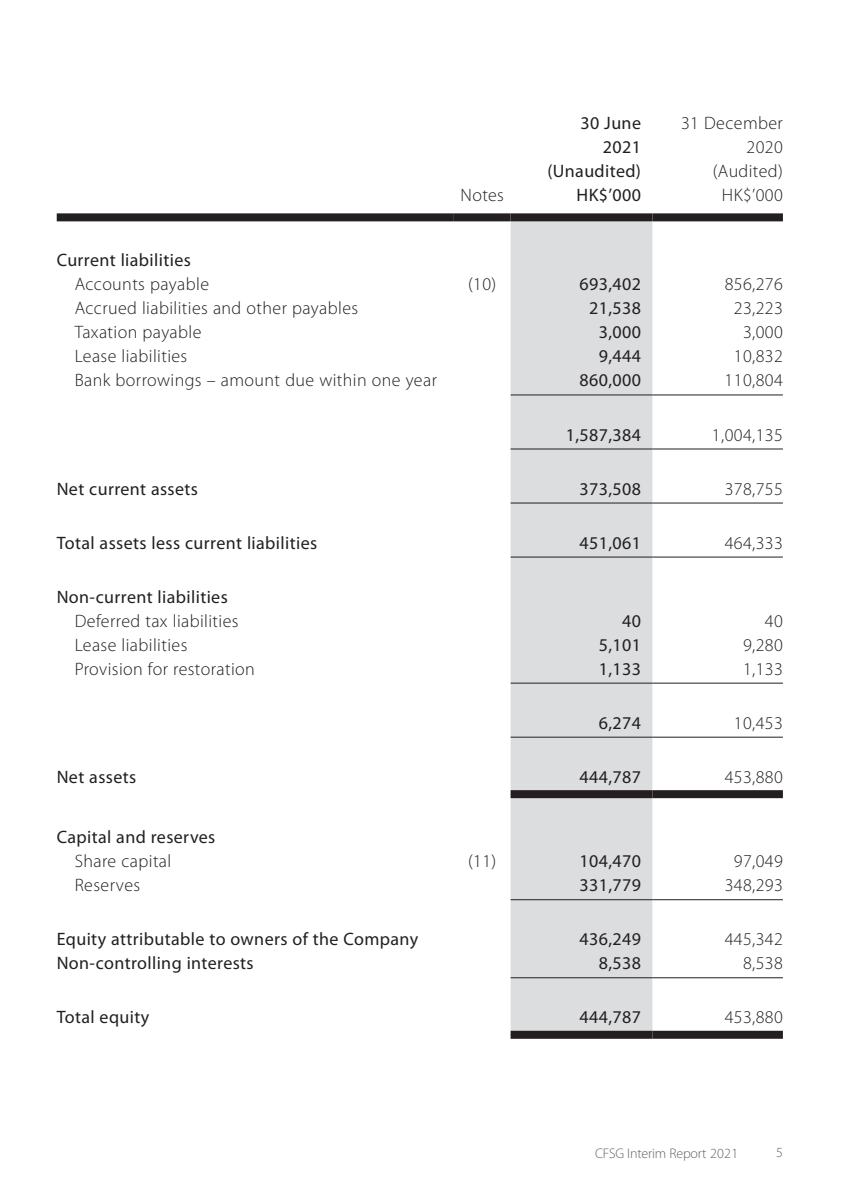
<style>
.page{position:relative;width:851px;height:1191px;background:#fff}
.page>*{position:absolute;margin:0;border:0;box-sizing:border-box;transform-origin:0 0}
.t1{font:300 18px/24px "Myriad Pro";letter-spacing:.02em;color:#231f20;text-align:right}
.t2{font:18px/24px "Myriad Pro";letter-spacing:.02em;color:#231f20;text-align:right}
.t3{font:300 14px "Myriad Pro";letter-spacing:-.015em;color:#636366}
</style>
<div class="page">
<div style="left:510px;top:221px;width:142px;height:809px;background:#dcdddf"></div>
<div style="left:57px;top:213px;width:397px;height:8px;background:#231f20"></div>
<div style="left:454px;top:213px;width:56px;height:8px;background:#231f20"></div>
<div style="left:510px;top:213px;width:142px;height:8px;background:#231f20"></div>
<div style="left:652px;top:213px;width:130px;height:8px;background:#231f20"></div>
<hr style="left:510px;top:394px;width:142px;height:1px;background:#231f20">
<hr style="left:652px;top:394px;width:130px;height:1px;background:#231f20">
<hr style="left:510px;top:448px;width:142px;height:1px;background:#231f20">
<hr style="left:652px;top:448px;width:130px;height:1px;background:#231f20">
<hr style="left:510px;top:502px;width:142px;height:1px;background:#231f20">
<hr style="left:652px;top:502px;width:130px;height:1px;background:#231f20">
<hr style="left:510px;top:556px;width:142px;height:1px;background:#231f20">
<hr style="left:652px;top:556px;width:130px;height:1px;background:#231f20">
<hr style="left:510px;top:682px;width:142px;height:1px;background:#231f20">
<hr style="left:652px;top:682px;width:130px;height:1px;background:#231f20">
<hr style="left:510px;top:736px;width:142px;height:1px;background:#231f20">
<hr style="left:652px;top:736px;width:130px;height:1px;background:#231f20">
<div style="left:510px;top:790px;width:142px;height:8px;background:#231f20"></div>
<div style="left:652px;top:790px;width:130px;height:8px;background:#231f20"></div>
<hr style="left:510px;top:899px;width:142px;height:1px;background:#231f20">
<hr style="left:652px;top:899px;width:130px;height:1px;background:#231f20">
<hr style="left:510px;top:977px;width:142px;height:1px;background:#231f20">
<hr style="left:652px;top:977px;width:130px;height:1px;background:#231f20">
<div style="left:510px;top:1030px;width:142px;height:8px;background:#231f20"></div>
<div style="left:652px;top:1030px;width:130px;height:8px;background:#231f20"></div>
<p class="t2" style="left:580px;top:110px;width:62px">30 June<br>2021</p>
<p class="t1" style="left:681px;top:111px;width:103px">31 December<br>2020</p>
<p class="t2" style="left:547px;top:158px;width:95px">(Unaudited)</p>
<p class="t1" style="left:712px;top:159px;width:72px">(Audited)</p>
<p class="t1" style="left:460px;top:183px;width:45px">Notes</p>
<p class="t2" style="left:576px;top:182px;width:66px">HK$’000</p>
<p class="t1" style="left:721px;top:183px;width:62px">HK$’000</p>
<p class="t2" style="left:57px;top:248px;width:136px">Current liabilities</p>
<p class="t1" style="left:75px;top:272px;width:136px">Accounts payable</p>
<p class="t1" style="left:468px;top:272px;width:30px">(10)</p>
<p class="t2" style="left:579px;top:272px;width:63px">693,402</p>
<p class="t1" style="left:724px;top:272px;width:60px">856,276</p>
<p class="t1" style="left:75px;top:296px;width:285px">Accrued liabilities and other payables</p>
<p class="t2" style="left:589px;top:296px;width:53px">21,538</p>
<p class="t1" style="left:733px;top:296px;width:51px">23,223</p>
<p class="t1" style="left:75px;top:320px;width:128px">Taxation payable</p>
<p class="t2" style="left:598px;top:320px;width:44px">3,000</p>
<p class="t1" style="left:742px;top:320px;width:41px">3,000</p>
<p class="t1" style="left:75px;top:344px;width:114px">Lease liabilities</p>
<p class="t2" style="left:598px;top:344px;width:44px">9,444</p>
<p class="t1" style="left:733px;top:344px;width:51px">10,832</p>
<p class="t1" style="left:75px;top:368px;width:364px">Bank borrowings – amount due within one year</p>
<p class="t2" style="left:579px;top:368px;width:63px">860,000</p>
<p class="t1" style="left:724px;top:368px;width:60px">110,804</p>
<p class="t2" style="left:565px;top:422px;width:77px">1,587,384</p>
<p class="t1" style="left:711px;top:422px;width:72px">1,004,135</p>
<p class="t2" style="left:57px;top:476px;width:143px">Net current assets</p>
<p class="t2" style="left:579px;top:476px;width:63px">373,508</p>
<p class="t1" style="left:724px;top:476px;width:60px">378,755</p>
<p class="t2" style="left:57px;top:530px;width:262px">Total assets less current liabilities</p>
<p class="t2" style="left:579px;top:530px;width:63px">451,061</p>
<p class="t1" style="left:724px;top:530px;width:60px">464,333</p>
<p class="t2" style="left:57px;top:584px;width:172px">Non-current liabilities</p>
<p class="t1" style="left:75px;top:608px;width:165px">Deferred tax liabilities</p>
<p class="t2" style="left:622px;top:608px;width:20px">40</p>
<p class="t1" style="left:764px;top:608px;width:19px">40</p>
<p class="t1" style="left:75px;top:632px;width:114px">Lease liabilities</p>
<p class="t2" style="left:598px;top:632px;width:44px">5,101</p>
<p class="t1" style="left:743px;top:632px;width:41px">9,280</p>
<p class="t1" style="left:75px;top:656px;width:181px">Provision for restoration</p>
<p class="t2" style="left:598px;top:656px;width:44px">1,133</p>
<p class="t1" style="left:743px;top:656px;width:41px">1,133</p>
<p class="t2" style="left:598px;top:710px;width:44px">6,274</p>
<p class="t1" style="left:733px;top:710px;width:51px">10,453</p>
<p class="t2" style="left:57px;top:764px;width:81px">Net assets</p>
<p class="t2" style="left:579px;top:764px;width:63px">444,787</p>
<p class="t1" style="left:724px;top:764px;width:60px">453,880</p>
<p class="t2" style="left:57px;top:825px;width:160px">Capital and reserves</p>
<p class="t1" style="left:75px;top:849px;width:98px">Share capital</p>
<p class="t1" style="left:468px;top:849px;width:30px">(11)</p>
<p class="t2" style="left:579px;top:849px;width:63px">104,470</p>
<p class="t1" style="left:733px;top:849px;width:51px">97,049</p>
<p class="t1" style="left:75px;top:873px;width:67px">Reserves</p>
<p class="t2" style="left:579px;top:873px;width:63px">331,779</p>
<p class="t1" style="left:724px;top:873px;width:60px">348,293</p>
<p class="t2" style="left:57px;top:927px;width:363px">Equity attributable to owners of the Company</p>
<p class="t2" style="left:579px;top:927px;width:63px">436,249</p>
<p class="t1" style="left:724px;top:927px;width:60px">445,342</p>
<p class="t2" style="left:57px;top:951px;width:198px">Non-controlling interests</p>
<p class="t2" style="left:598px;top:951px;width:44px">8,538</p>
<p class="t1" style="left:743px;top:951px;width:41px">8,538</p>
<p class="t2" style="left:57px;top:1005px;width:94px">Total equity</p>
<p class="t2" style="left:579px;top:1005px;width:63px">444,787</p>
<p class="t1" style="left:724px;top:1005px;width:60px">453,880</p>
<p class="t3" style="left:595px;top:1144px;width:145px">CFSG Interim Report 2021</p>
<p class="t3" style="left:776px;top:1143px;width:8px">5</p>
</div>
